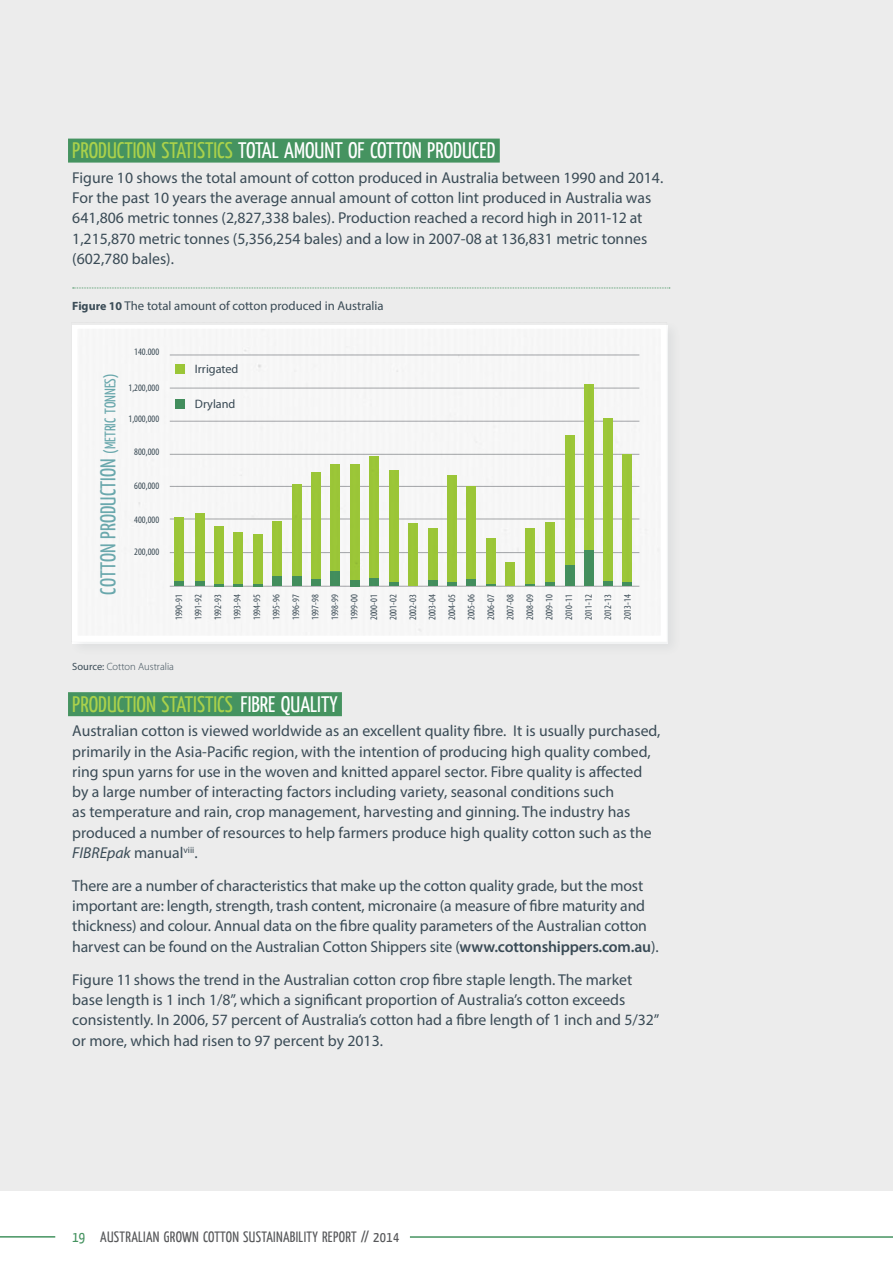
<style>
.page{position:relative;width:893px;height:1263px;background:#fff}
.page>*{position:absolute;margin:0;border:0;box-sizing:border-box;transform-origin:0 0}
.t1{font:22.5px "Yanone Kaffeesatz";color:#fff}
.t2{font:22.5px "Yanone Kaffeesatz";color:#aad14b}
.t3{font:21.45px "Yanone Kaffeesatz";color:#6eaeb3}
.t4{font:15.75px/20.2px "Myriad Pro";color:#3a4b56}
.t5{font:15px "Yanone Kaffeesatz";letter-spacing:.02em;color:#58595b}
.t6{font:12.75px "Myriad Pro";color:#3a4b56}
.t7{font:12.15px "Myriad Pro";color:#3a4b56}
.t8{font:300 10.5px "Myriad Pro";color:#3a4b56}
.t9{font:condensed 9.9px/19.5px "Myriad Pro";color:#3a4b56;text-align:justify}
.s1{color:#aad14b}
.s2{font-weight:700;font-size:12px}
.s3{font-size:15.3px}
.s4{font-weight:400}
.s5{color:#fff}
.s6{font-style:italic}
.s7{font-weight:600}
.s8{color:#459360}
</style>
<div class="page">
<hr style="left:0;top:1236px;width:55px;height:1px;background:#459360">
<div style="left:0;top:0;width:893px;height:1191px;background:#ececec"></div>
<hr style="left:410px;top:1236px;width:483px;height:2px;background:#459360">
<div style="left:68px;top:139px;width:432px;height:24px;background:#459360"></div>
<svg style="left:73px;top:288px;width:597px;height:1px"></svg>
<div style="left:68px;top:692px;width:274px;height:24px;background:#459360"></div>
<img style="left:78px;top:330px;width:582px;height:305px">
<div style="left:71px;top:323px;width:596px;height:319px;border:6px solid #fff"></div>
<h1 class="t1" style="left:72px;top:136px;width:425px"><span class="s1">PRODUCTION STATISTICS</span> TOTAL AMOUNT OF COTTON PRODUCED</h1>
<p class="t4" style="left:72px;top:167px;width:592px">Figure 10 shows the total amount of cotton produced in Australia between 1990 and 2014.<br>For the past 10 years the average annual amount of cotton lint produced in Australia was 641,806 metric tonnes (2,827,338 bales). Production reached a record high in 2011-12 at 1,215,870 metric tonnes (5,356,254 bales) and a low in 2007-08 at 136,831 metric tonnes (602,780 bales).</p>
<p class="t6" style="left:72px;top:297px;width:313px"><span class="s2">Figure 10</span> The total amount of cotton produced in Australia</p>
<h2 class="t3" style="left:94px;top:594px;width:222px;rotate:-90deg">COTTON PRODUCTION <span class="s3">(METRIC TONNES)</span></h2>
<p class="t9" style="left:134px;top:342px;width:26px">140.000</p>
<p class="t9" style="left:129px;top:378px;width:32px">1,200,000</p>
<p class="t9" style="left:129px;top:408px;width:32px">1,000,000</p>
<p class="t9" style="left:134px;top:441px;width:26px">800,000</p>
<p class="t9" style="left:134px;top:476px;width:26px">600,000</p>
<p class="t9" style="left:134px;top:510px;width:26px">400,000</p>
<p class="t9" style="left:134px;top:542px;width:26px">200,000</p>
<p class="t7" style="left:195px;top:361px;width:45px">Irrigated</p>
<p class="t7" style="left:195px;top:396px;width:42px">Dryland</p>
<p class="t9" style="left:169px;top:620px;width:27px;rotate:-90deg">1990-91<br>1991-92<br>1992-93<br>1993-94<br>1994-95<br>1995-96<br>1996-97<br>1997-98<br>1998-99<br>1999-00<br>2000-01<br>2001-02<br>2002-03<br>2003-04<br>2004-05<br>2005-06<br>2006-07<br>2007-08<br>2008-09<br>2009-10<br>2010-11<br>2011-12<br>2012-13<br>2013-14</p>
<p class="t8" style="left:72px;top:661px;width:103px"><span class="s4">Source:</span> Cotton Australia</p>
<h1 class="t2" style="left:72px;top:690px;width:267px">PRODUCTION STATISTICS <span class="s5">FIBRE QUALITY</span></h1>
<p class="t4" style="left:72px;top:721px;width:590px">Australian cotton is viewed worldwide as an excellent quality fibre. It is usually purchased, primarily in the Asia-Pacific region, with the intention of producing high quality combed, ring spun yarns for use in the woven and knitted apparel sector. Fibre quality is affected by a large number of interacting factors including variety, seasonal conditions such<br>as temperature and rain, crop management, harvesting and ginning. The industry has produced a number of resources to help farmers produce high quality cotton such as the <span class="s6">FIBREpak</span> manual<sup>viii</sup>.</p>
<p class="t4" style="left:72px;top:875px;width:588px">There are a number of characteristics that make up the cotton quality grade, but the most important are: length, strength, trash content, micronaire (a measure of fibre maturity and thickness) and colour. Annual data on the fibre quality parameters of the Australian cotton harvest can be found on the Australian Cotton Shippers site (<span class="s7">www.cottonshippers.com.au</span>).</p>
<p class="t4" style="left:72px;top:969px;width:589px">Figure 11 shows the trend in the Australian cotton crop fibre staple length. The market base length is 1 inch 1/8”, which a significant proportion of Australia’s cotton exceeds consistently. In 2006, 57 percent of Australia’s cotton had a fibre length of 1 inch and 5/32” or more, which had risen to 97 percent by 2013.</p>
<p class="t5" style="left:73px;top:1227px;width:328px"><span class="s8">19</span> AUSTRALIAN GROWN COTTON SUSTAINABILITY REPORT // 2014</p>
</div>
